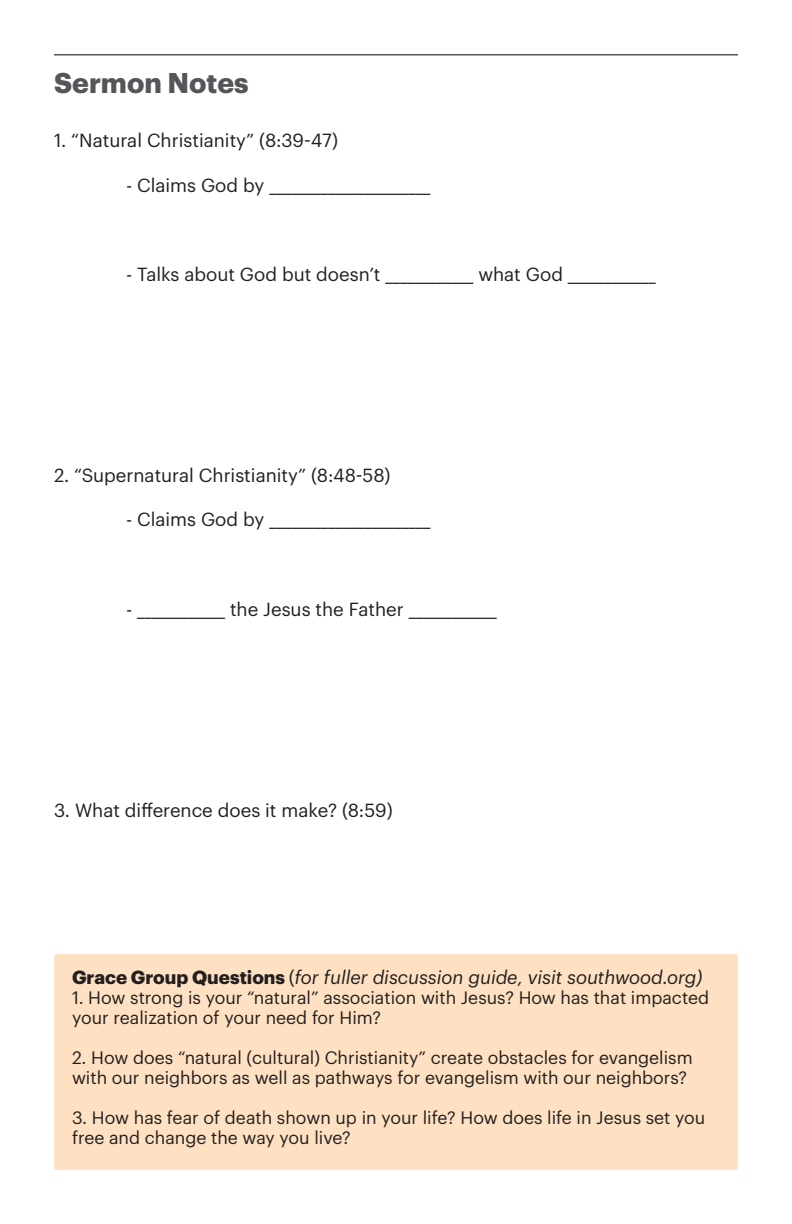
<style>
.page{position:relative;width:792px;height:1224px;background:#fff}
.page>*{position:absolute;margin:0;border:0;box-sizing:border-box;transform-origin:0 0}
.t1{font:700 28px "Graphik";color:#555659}
.t2{font:18.6px "Graphik";color:#231f20}
.t3{font:italic 18.6px "Graphik";color:#231f20}
.t4{font:17.6px/20px "Graphik";color:#231f20}
.s1{font-weight:700;font-style:normal}
.s2{font-style:normal}
</style>
<div class="page">
<div style="left:54px;top:954px;width:684px;height:216px;background:#fee1c2;border-radius:3px"></div>
<hr style="left:54px;top:54px;width:684px;height:2px;background:#555659">
<p class="t1" style="left:54px;top:61px;width:196px">Sermon Notes</p>
<p class="t2" style="left:54px;top:126px;width:286px">1. “Natural Christianity” (8:39-47)</p>
<p class="t2" style="left:126px;top:171px;width:306px">- Claims God by ______________________</p>
<p class="t2" style="left:126px;top:260px;width:531px">- Talks about God but doesn’t ____________ what God ____________</p>
<p class="t2" style="left:54px;top:461px;width:338px">2. “Supernatural Christianity” (8:48-58)</p>
<p class="t2" style="left:126px;top:506px;width:306px">- Claims God by ______________________</p>
<p class="t2" style="left:126px;top:595px;width:372px">- ____________ the Jesus the Father ____________</p>
<p class="t2" style="left:54px;top:796px;width:340px">3. What difference does it make? (8:59)</p>
<p class="t3" style="left:72px;top:964px;width:632px"><span class="s1">Grace Group Questions</span> <span class="s2">(</span>for fuller discussion guide, visit southwood.org)</p>
<p class="t4" style="left:72px;top:987px;width:639px">1. How strong is your “natural” association with Jesus? How has that impacted your realization of your need for Him?</p>
<p class="t4" style="left:72px;top:1047px;width:622px">2. How does “natural (cultural) Christianity” create obstacles for evangelism with our neighbors as well as pathways for evangelism with our neighbors?</p>
<p class="t4" style="left:72px;top:1107px;width:635px">3. How has fear of death shown up in your life? How does life in Jesus set you free and change the way you live?</p>
</div>
